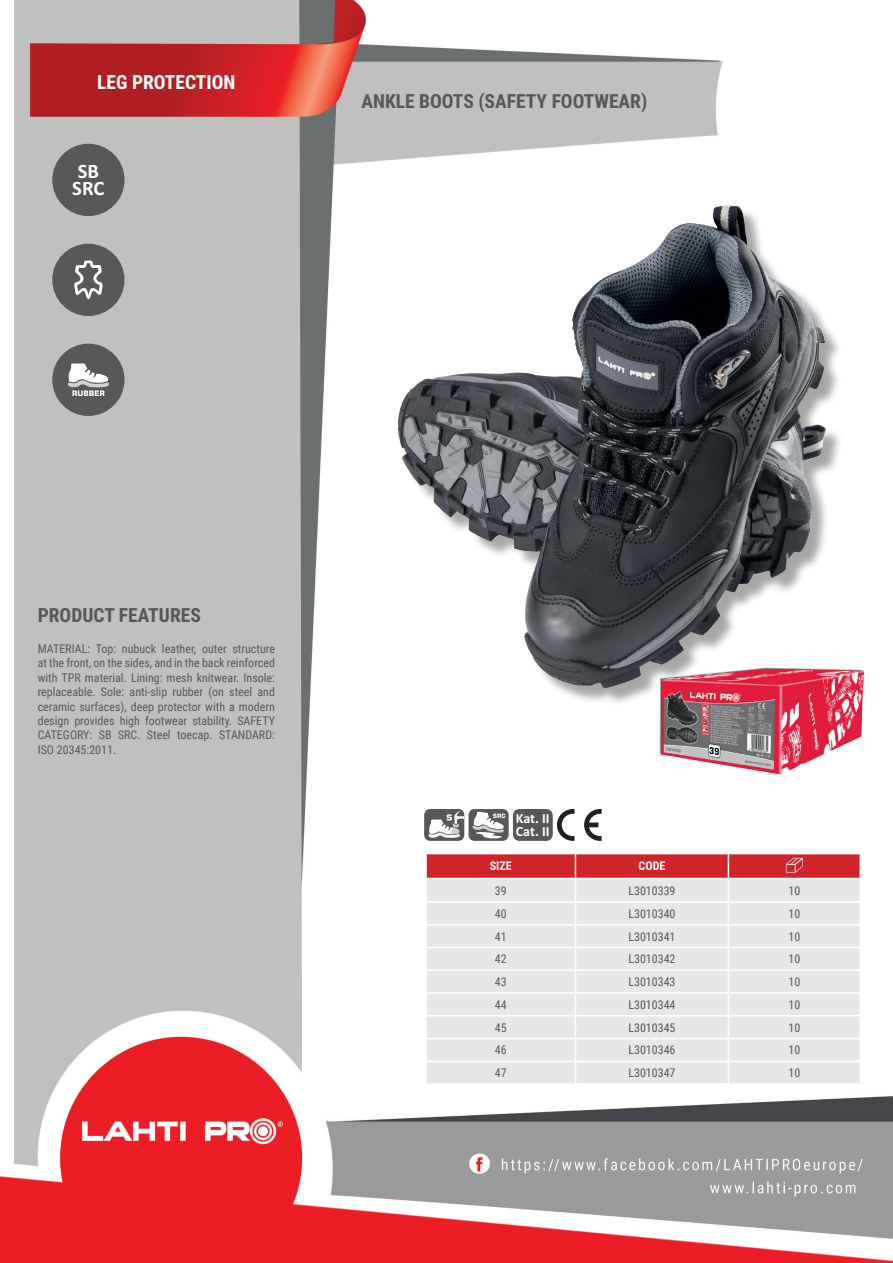
<style>
.page{position:relative;width:893px;height:1263px;background:#fff}
.page>*{position:absolute;margin:0;border:0;box-sizing:border-box;transform-origin:0 0}
.t1{font:700 20.55px/17.2px "Calibri Profix";color:#fff}
.t2{font:700 19.5px "Roboto Condensed";color:#57585a}
.t3{font:700 19.5px "Roboto Condensed";color:#fff}
.t4{font:700 14.1px/12.9px "Calibri Profix";color:#fff}
.t5{font:12px/14.4px "Roboto Condensed";color:#57585a;text-align:justify}
.t6{font:700 12px "Roboto Condensed";color:#fff}
</style>
<div class="page">
<img style="left:0;top:0;width:893px;height:1263px">
<div style="left:52px;top:144px;width:73px;height:72px;background:#57585a;border-radius:50%"></div>
<div style="left:52px;top:244px;width:73px;height:72px;background:#57585a;border-radius:50%"></div>
<div style="left:52px;top:344px;width:73px;height:72px;background:#57585a;border-radius:50%"></div>
<div style="left:401px;top:207px;width:443px;height:499px;background:#231f20;opacity:.4"></div>
<img style="left:398px;top:204px;width:429px;height:484px">
<img style="left:659px;top:668px;width:204px;height:107px">
<hr style="left:425px;top:854px;width:2px;height:24px;background:#fff">
<hr style="left:425px;top:879px;width:2px;height:22px;background:#fff">
<hr style="left:425px;top:903px;width:2px;height:21px;background:#fff">
<hr style="left:425px;top:925px;width:2px;height:22px;background:#fff">
<hr style="left:425px;top:948px;width:2px;height:21px;background:#fff">
<hr style="left:425px;top:971px;width:2px;height:21px;background:#fff">
<hr style="left:425px;top:994px;width:2px;height:21px;background:#fff">
<hr style="left:425px;top:1016px;width:2px;height:22px;background:#fff">
<hr style="left:425px;top:1039px;width:2px;height:21px;background:#fff">
<hr style="left:425px;top:1062px;width:2px;height:21px;background:#fff">
<hr style="left:425px;top:853px;width:150px;height:1px;background:#fff">
<hr style="left:425px;top:878px;width:150px;height:1px;background:#fff">
<hr style="left:425px;top:901px;width:150px;height:2px;background:#fff">
<hr style="left:425px;top:924px;width:150px;height:1px;background:#fff">
<hr style="left:425px;top:947px;width:150px;height:1px;background:#fff">
<hr style="left:425px;top:969px;width:150px;height:2px;background:#fff">
<hr style="left:425px;top:992px;width:150px;height:2px;background:#fff">
<hr style="left:425px;top:1015px;width:150px;height:1px;background:#fff">
<hr style="left:425px;top:1038px;width:150px;height:1px;background:#fff">
<hr style="left:425px;top:1060px;width:150px;height:2px;background:#fff">
<hr style="left:425px;top:1083px;width:150px;height:2px;background:#fff">
<hr style="left:575px;top:1083px;width:153px;height:2px;background:#fff">
<hr style="left:728px;top:1083px;width:133px;height:2px;background:#fff">
<svg style="left:426px;top:853px;width:435px;height:230px"></svg>
<div style="left:424px;top:809px;width:40px;height:32px;background:#57585a;border-radius:6px"></div>
<svg style="left:428px;top:811px;width:36px;height:27px"></svg>
<div style="left:469px;top:809px;width:40px;height:32px;background:#57585a;border-radius:6px"></div>
<svg style="left:472px;top:811px;width:33px;height:27px"></svg>
<div style="left:513px;top:809px;width:40px;height:32px;background:#57585a;border-radius:7px"></div>
<svg style="left:584px;top:809px;width:18px;height:32px"></svg>
<svg style="left:557px;top:809px;width:17px;height:32px"></svg>
<svg style="left:74px;top:260px;width:29px;height:40px"></svg>
<svg style="left:68px;top:363px;width:41px;height:33px"></svg>
<h2 class="t3" style="left:97px;top:69px;width:140px">LEG PROTECTION</h2>
<h1 class="t1" style="left:72px;top:162px;width:34px">SB<br>SRC</h1>
<h2 class="t2" style="left:361px;top:88px;width:287px">ANKLE BOOTS (SAFETY FOOTWEAR)</h2>
<h2 class="t2" style="left:38px;top:601px;width:165px">PRODUCT FEATURES</h2>
<p class="t5" style="left:38px;top:641px;width:239px">MATERIAL: Top: nubuck leather, outer structure at the front, on the sides, and in the back reinforced with TPR material. Lining: mesh knitwear. Insole: replaceable. Sole: anti-slip rubber (on steel and ceramic surfaces), deep protector with a modern design provides high footwear stability. SAFETY CATEGORY: SB SRC. Steel toecap. STANDARD:<br>ISO 20345:2011.</p>
<p class="t4" style="left:516px;top:811px;width:35px">Kat. II<br>Cat. II</p>
<p class="t6" style="left:490px;top:858px;width:23px">SIZE</p>
<p class="t6" style="left:639px;top:858px;width:28px">CODE</p>
<p class="t5" style="left:495px;top:883px;width:13px">39</p>
<p class="t5" style="left:628px;top:883px;width:49px">L3010339</p>
<p class="t5" style="left:788px;top:883px;width:13px">10</p>
<p class="t5" style="left:495px;top:906px;width:13px">40</p>
<p class="t5" style="left:628px;top:906px;width:49px">L3010340</p>
<p class="t5" style="left:788px;top:906px;width:13px">10</p>
<p class="t5" style="left:495px;top:929px;width:13px">41</p>
<p class="t5" style="left:628px;top:929px;width:49px">L3010341</p>
<p class="t5" style="left:788px;top:929px;width:13px">10</p>
<p class="t5" style="left:495px;top:951px;width:13px">42</p>
<p class="t5" style="left:628px;top:951px;width:49px">L3010342</p>
<p class="t5" style="left:788px;top:951px;width:13px">10</p>
<p class="t5" style="left:495px;top:974px;width:13px">43</p>
<p class="t5" style="left:628px;top:974px;width:49px">L3010343</p>
<p class="t5" style="left:788px;top:974px;width:13px">10</p>
<p class="t5" style="left:495px;top:997px;width:13px">44</p>
<p class="t5" style="left:628px;top:997px;width:49px">L3010344</p>
<p class="t5" style="left:788px;top:997px;width:13px">10</p>
<p class="t5" style="left:495px;top:1020px;width:13px">45</p>
<p class="t5" style="left:628px;top:1020px;width:49px">L3010345</p>
<p class="t5" style="left:788px;top:1020px;width:13px">10</p>
<p class="t5" style="left:495px;top:1042px;width:13px">46</p>
<p class="t5" style="left:628px;top:1042px;width:49px">L3010346</p>
<p class="t5" style="left:788px;top:1042px;width:13px">10</p>
<p class="t5" style="left:495px;top:1065px;width:13px">47</p>
<p class="t5" style="left:628px;top:1065px;width:49px">L3010347</p>
<p class="t5" style="left:788px;top:1065px;width:13px">10</p>
</div>
